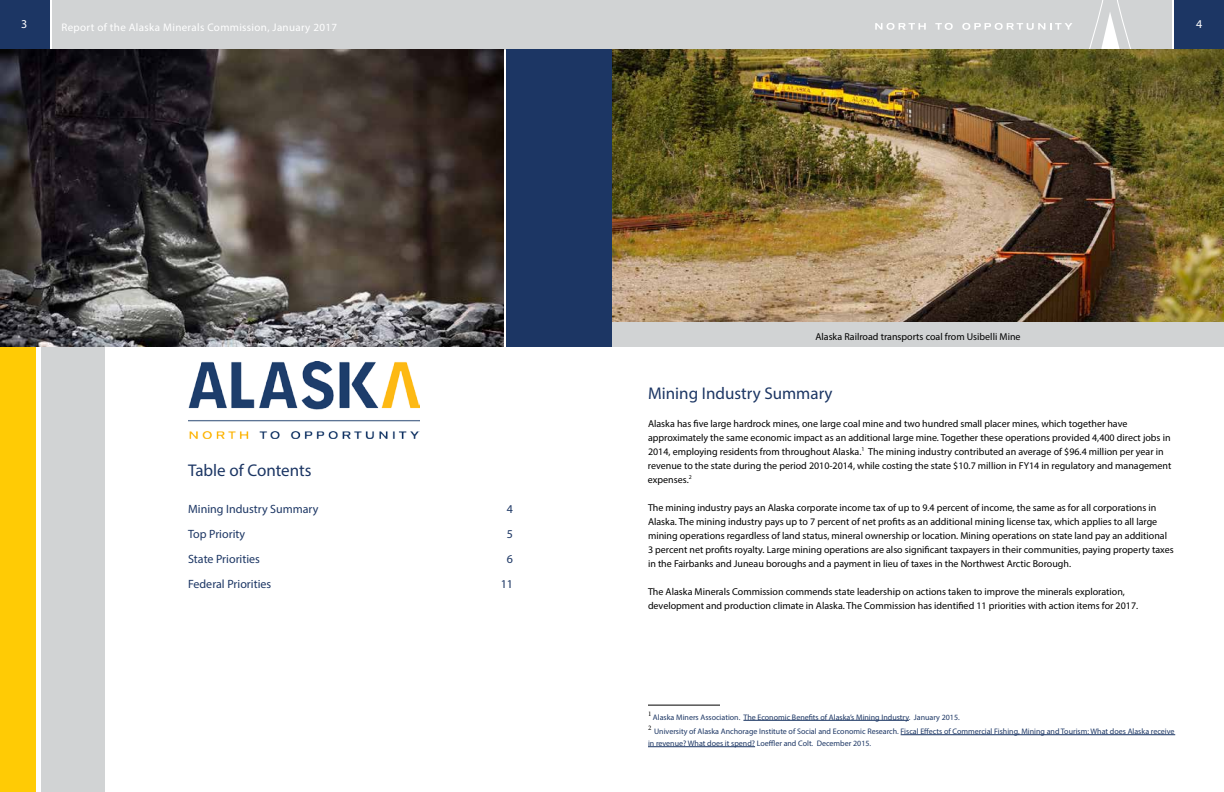
<style>
.page{position:relative;width:1224px;height:792px;background:#fff}
.page>*{position:absolute;margin:0;border:0;box-sizing:border-box;transform-origin:0 0}
.t1{font:17px "Myriad Pro";color:#1c3664}
.t2{font:12px "Myriad Pro";color:#1c3664}
.t3{font:12px "Myriad Pro";color:#fff}
.t4{font:11px "Myriad Pro";letter-spacing:.03em;color:#fff}
.t5{font:10px/14px "Myriad Pro";color:#000}
.t6{font:8px/12px "Myriad Pro";color:#1c3664}
.t7{font:7px "Minion Pro";color:#000}
</style>
<div class="page">
<div style="left:52px;top:0;width:1120px;height:49px;background:#d1d3d4"></div>
<div style="left:1175px;top:0;width:49px;height:49px;background:#1c3664"></div>
<svg style="left:1089px;top:0;width:42px;height:49px"></svg>
<svg style="left:875px;top:23px;width:51px;height:7px"></svg>
<svg style="left:935px;top:23px;width:18px;height:7px"></svg>
<svg style="left:962px;top:23px;width:110px;height:7px"></svg>
<div style="left:0;top:0;width:49px;height:49px;background:#1c3664"></div>
<div style="left:0;top:312px;width:36px;height:480px;background:#ffcb05"></div>
<div style="left:42px;top:312px;width:63px;height:480px;background:#d1d3d4"></div>
<div style="left:507px;top:49px;width:105px;height:298px;background:#1c3664"></div>
<img style="left:0;top:49px;width:504px;height:298px">
<img style="left:189px;top:361px;width:231px;height:78px">
<hr style="left:648px;top:705px;width:72px;height:1px;background:#000">
<hr style="left:743px;top:720px;width:166px;height:1px;background:#1c3664">
<hr style="left:901px;top:735px;width:274px;height:1px;background:#1c3664">
<hr style="left:648px;top:747px;width:107px;height:1px;background:#1c3664">
<img style="left:612px;top:49px;width:612px;height:273px">
<div style="left:612px;top:322px;width:612px;height:25px;background:#d1d3d4"></div>
<p class="t3" style="left:21px;top:17px;width:8px">3</p>
<p class="t4" style="left:61px;top:20px;width:277px">Report of the Alaska Minerals Commission, January 2017</p>
<p class="t3" style="left:1196px;top:17px;width:8px">4</p>
<h1 class="t1" style="left:188px;top:460px;width:125px">Table of Contents</h1>
<p class="t2" style="left:188px;top:501px;width:132px">Mining Industry Summary</p>
<p class="t2" style="left:507px;top:501px;width:8px">4</p>
<p class="t2" style="left:188px;top:526px;width:59px">Top Priority</p>
<p class="t2" style="left:507px;top:526px;width:8px">5</p>
<p class="t2" style="left:188px;top:551px;width:73px">State Priorities</p>
<p class="t2" style="left:507px;top:551px;width:8px">6</p>
<p class="t2" style="left:188px;top:576px;width:85px">Federal Priorities</p>
<p class="t2" style="left:501px;top:576px;width:14px">11</p>
<p class="t5" style="left:815px;top:330px;width:207px">Alaska Railroad transports coal from Usibelli Mine</p>
<h1 class="t1" style="left:648px;top:382px;width:186px">Mining Industry Summary</h1>
<p class="t5" style="left:648px;top:416px;width:525px">Alaska has five large hardrock mines, one large coal mine and two hundred small placer mines, which together have approximately the same economic impact as an additional large mine. Together these operations provided 4,400 direct jobs in 2014, employing residents from throughout Alaska.<sup>1</sup> The mining industry contributed an average of $96.4 million per year in revenue to the state during the period 2010-2014, while costing the state $10.7 million in FY14 in regulatory and management expenses.<sup>2</sup></p>
<p class="t5" style="left:648px;top:500px;width:527px">The mining industry pays an Alaska corporate income tax of up to 9.4 percent of income, the same as for all corporations in Alaska. The mining industry pays up to 7 percent of net profits as an additional mining license tax, which applies to all large mining operations regardless of land status, mineral ownership or location. Mining operations on state land pay an additional 3 percent net profits royalty. Large mining operations are also significant taxpayers in their communities, paying property taxes in the Fairbanks and Juneau boroughs and a payment in lieu of taxes in the Northwest Arctic Borough.</p>
<p class="t5" style="left:648px;top:584px;width:492px">The Alaska Minerals Commission commends state leadership on actions taken to improve the minerals exploration, development and production climate in Alaska. The Commission has identified 11 priorities with action items for 2017.</p>
<p class="t7" style="left:648px;top:709px;width:5px">1</p>
<p class="t6" style="left:653px;top:711px;width:308px">Alaska Miners Association. The Economic Benefits of Alaska’s Mining Industry. January 2015.</p>
<p class="t7" style="left:648px;top:723px;width:5px">2</p>
<p class="t6" style="left:648px;top:725px;width:528px;text-indent:6px">University of Alaska Anchorage Institute of Social and Economic Research. Fiscal Effects of Commercial Fishing, Mining and Tourism: What does Alaska receive in revenue? What does it spend? Loeffler and Colt. December 2015.</p>
</div>
